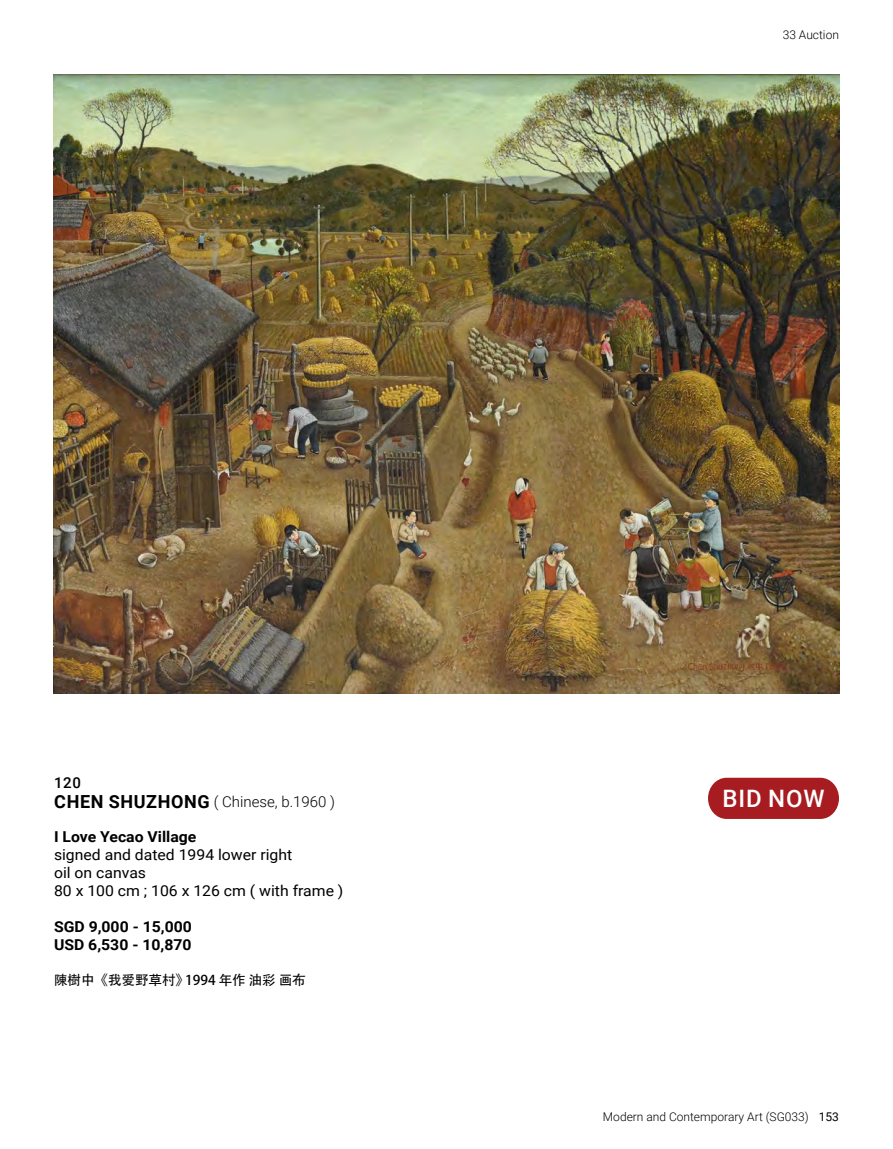
<style>
.page{position:relative;width:893px;height:1149px;background:#fff}
.page>*{position:absolute;margin:0;border:0;box-sizing:border-box;transform-origin:0 0}
.t1{font:500 24px "Roboto";letter-spacing:.035em;color:#fff}
.t2{font:15px/18px "Roboto";color:#000;scale:1.05 1}
.t3{font:700 15px/18px "Roboto";color:#000;scale:1.05 1}
.t4{font:300 15px/19.5px "Roboto";color:#000}
.t5{font:13.5px "Adobe Heiti Std";color:#000}
.t6{font:300 12px "Roboto";color:#000}
.s1{font-weight:500}
.s2{font-weight:700;font-size:18px}
.s3{font-weight:400}
</style>
<div class="page">
<img style="left:54px;top:75px;width:785px;height:618px">
<div style="left:708px;top:777px;width:131px;height:41px;background:#a71c20;border-radius:20px"></div>
<p class="t6" style="left:783px;top:26px;width:58px">33 Auction</p>
<p class="t4" style="left:54px;top:771px;width:282px"><span class="s1">120<br></span><span class="s2">CHEN SHUZHONG</span> ( Chinese, b.1960 )</p>
<p class="t3" style="left:54px;top:826px;width:137px">I Love Yecao Village</p>
<p class="t2" style="left:54px;top:844px;width:277px">signed and dated 1994 lower right<br>oil on canvas<br>80 x 100 cm ; 106 x 126 cm ( with frame )</p>
<p class="t3" style="left:54px;top:916px;width:133px">SGD 9,000 - 15,000<br>USD 6,530 - 10,870</p>
<p class="t5" style="left:54px;top:971px;width:253px">陳樹中《我爱野草村》1994 年作 油彩 画布</p>
<h1 class="t1" style="left:722px;top:781px;width:104px">BID NOW</h1>
<p class="t6" style="left:603px;top:1108px;width:238px">Modern and Contemporary Art (SG033) <span class="s3">153</span></p>
</div>
